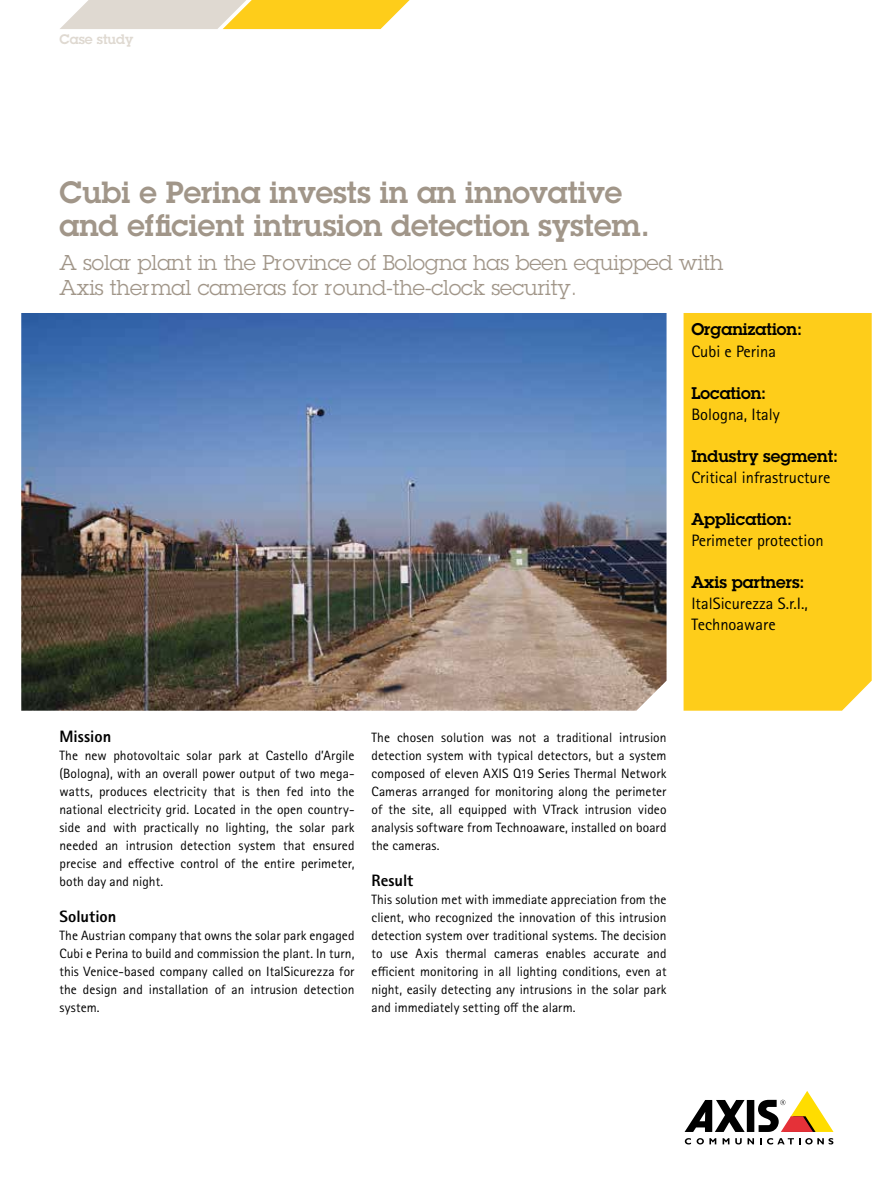
<style>
.page{position:relative;width:893px;height:1191px;background:#fff}
.page>*{position:absolute;margin:0;border:0;box-sizing:border-box;transform-origin:0 0}
.t1{font:600 30px/33px "Lubalin Graph ECG";color:#a19689}
.t2{font:21px/25.5px "Lubalin Graph ECG";color:#a19689}
.t3{font:16.5px/21px "Rotis Sans Serif Pro";color:#000}
.t4{font:600 16.5px "Lubalin Graph ECG";color:#000}
.t5{font:16.5px "Rotis Sans Cyrillic";color:#000}
.t6{font:800 16.5px "Rotis Sans Serif Pro";color:#000}
.t7{font:13.5px/18px "Rotis Sans Serif Pro";letter-spacing:.005em;color:#000;text-align:justify}
.t8{font:600 13.5px "Lubalin Graph ECG";color:#dfd9d1}
</style>
<div class="page">
<div style="left:747px;top:1100px;width:7px;height:32px;background:#000"></div>
<svg style="left:685px;top:1100px;width:60px;height:32px"></svg>
<svg style="left:758px;top:1091px;width:75px;height:41px"></svg>
<svg style="left:685px;top:1138px;width:6px;height:6px"></svg>
<svg style="left:697px;top:1138px;width:19px;height:6px"></svg>
<svg style="left:723px;top:1138px;width:6px;height:6px"></svg>
<svg style="left:735px;top:1138px;width:19px;height:6px"></svg>
<svg style="left:760px;top:1138px;width:73px;height:6px"></svg>
<div style="left:684px;top:313px;width:188px;height:397px;background:#fecd1a"></div>
<svg style="left:60px;top:0;width:350px;height:29px;background:#f0d782"></svg>
<img style="left:21px;top:313px;width:645px;height:397px">
<p class="t8" style="left:60px;top:30px;width:75px">Case study</p>
<h1 class="t1" style="left:60px;top:176px;width:592px">Cubi e Perina invests in an innovative and efficient intrusion detection system.</h1>
<h2 class="t2" style="left:60px;top:249px;width:665px">A solar plant in the Province of Bologna has been equipped with<br>Axis thermal cameras for round-the-clock security.</h2>
<p class="t4" style="left:691px;top:319px;width:112px">Organization:</p>
<p class="t3" style="left:691px;top:340px;width:86px">Cubi e Perina</p>
<p class="t4" style="left:691px;top:382px;width:76px">Location:</p>
<p class="t3" style="left:691px;top:403px;width:90px">Bologna, Italy</p>
<p class="t4" style="left:691px;top:445px;width:148px">Industry segment:</p>
<p class="t5" style="left:691px;top:467px;width:141px">Critical infrastructure</p>
<p class="t4" style="left:691px;top:508px;width:102px">Application:</p>
<p class="t3" style="left:691px;top:529px;width:134px">Perimeter protection</p>
<p class="t4" style="left:691px;top:571px;width:115px">Axis partners:</p>
<p class="t3" style="left:691px;top:592px;width:118px">ItalSicurezza S.r.I.,<br>Technoaware</p>
<p class="t6" style="left:60px;top:725px;width:53px">Mission</p>
<p class="t7" style="left:60px;top:746px;width:297px">The new photovoltaic solar park at Castello d’Argile (Bologna), with an overall power output of two mega&shy;watts, produces electricity that is then fed into the national electricity grid. Located in the open country&shy;side and with practically no lighting, the solar park needed an intrusion detection system that ensured precise and effective control of the entire perimeter, both day and night.</p>
<p class="t6" style="left:60px;top:905px;width:58px">Solution</p>
<p class="t7" style="left:60px;top:926px;width:297px">The Austrian company that owns the solar park engaged Cubi e Perina to build and commission the plant. In turn, this Venice-based company called on ItalSicurezza for the design and installation of an intrusion detection system.</p>
<p class="t7" style="left:372px;top:728px;width:297px">The chosen solution was not a traditional intrusion detection system with typical detectors, but a system composed of eleven AXIS Q19 Series Thermal Network Cameras arranged for monitoring along the perimeter of the site, all equipped with VTrack intrusion video analysis software from Technoaware, installed on board the cameras.</p>
<p class="t6" style="left:372px;top:869px;width:43px">Result</p>
<p class="t7" style="left:372px;top:890px;width:296px">This solution met with immediate appreciation from the client, who recognized the innovation of this intrusion detection system over traditional systems. The decision to use Axis thermal cameras enables accurate and efficient monitoring in all lighting conditions, even at night, easily detecting any intrusions in the solar park and immediately setting off the alarm.</p>
</div>
